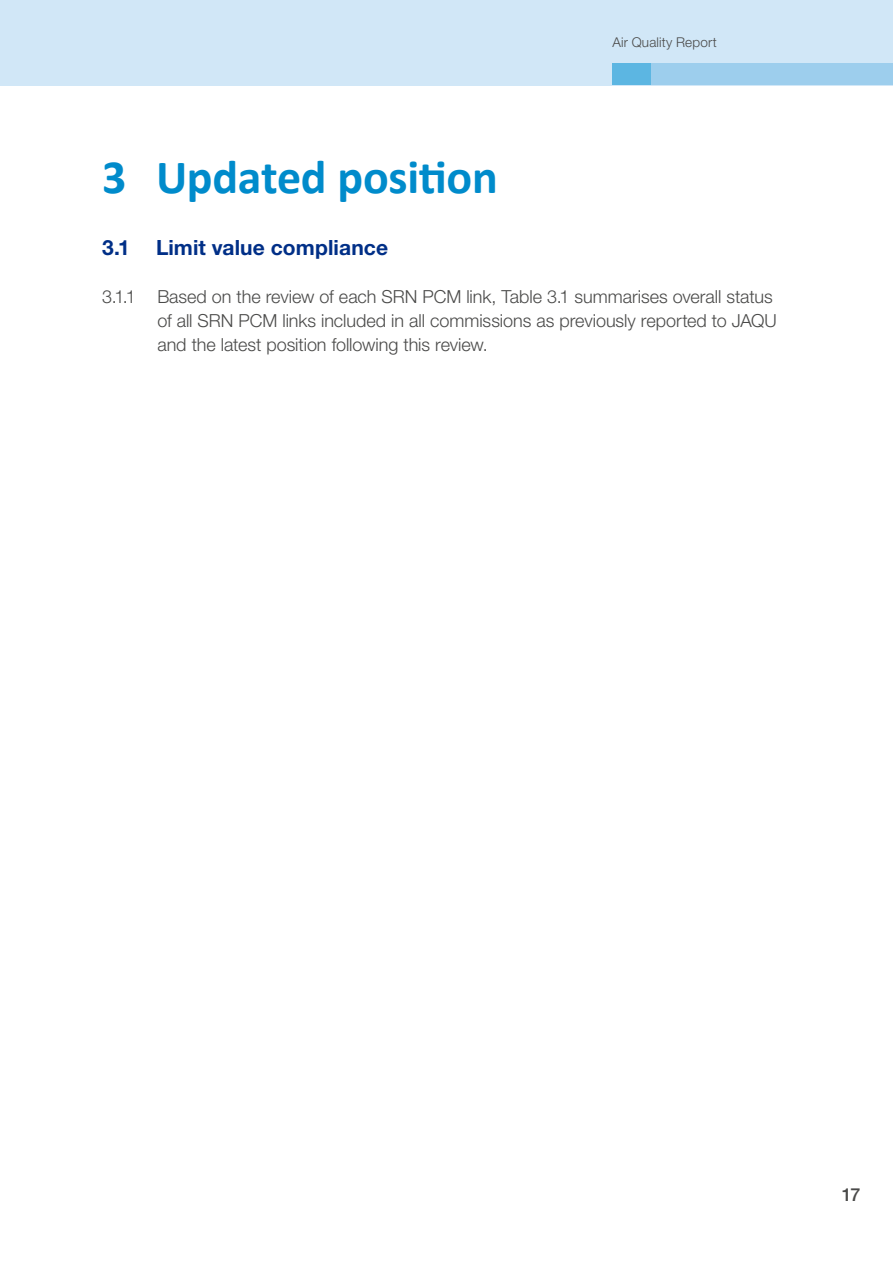
<style>
.page{position:relative;width:893px;height:1263px;background:#fff}
.page>*{position:absolute;margin:0;border:0;box-sizing:border-box;transform-origin:0 0}
.Medium_Headline_Numb{font:700 48px "Calibri";letter-spacing:-.01em;color:#008bcb}
.B_Head_Numbered{font:700 21px "Helvetica Neue LT Pro";letter-spacing:.005em;color:#002f87}
.Body_Text_Numbered{font:300 18px/24px "Helvetica Neue LT Pro";color:#4a4a49}
.t1{font:500 18px "Helvetica Neue LT Pro";color:#4a4a49}
.t2{font:300 13.5px "Helvetica Neue LT Pro";letter-spacing:.01em;color:#4a4a49}
</style>
<div class="page">
<div style="left:2px;top:0;width:891px;height:85px;background:#d1e7f7"></div>
<hr style="left:0;top:0;width:2px;height:85px;background:#d1e7f7">
<div style="left:651px;top:64px;width:242px;height:21px;background:#9dceed"></div>
<div style="left:612px;top:64px;width:39px;height:21px;background:#5cb6e2"></div>
<p class="t2" style="left:612px;top:34px;width:106px">Air Quality Report</p>
<h2 class="Medium_Headline_Numb" style="left:102px;top:143px;width:397px">3 Updated position</h2>
<h2 class="B_Head_Numbered" style="left:102px;top:234px;width:288px">3.1 Limit value compliance</h2>
<h3 class="Body_Text_Numbered" style="left:157px;top:284px;width:621px;text-indent:-55px">3.1.1 Based on the review of each SRN PCM link, Table 3.1 summarises overall status of all SRN PCM links included in all commissions as previously reported to JAQU and the latest position following this review.</h3>
<p class="t1" style="left:842px;top:1184px;width:20px">17</p>
</div>
